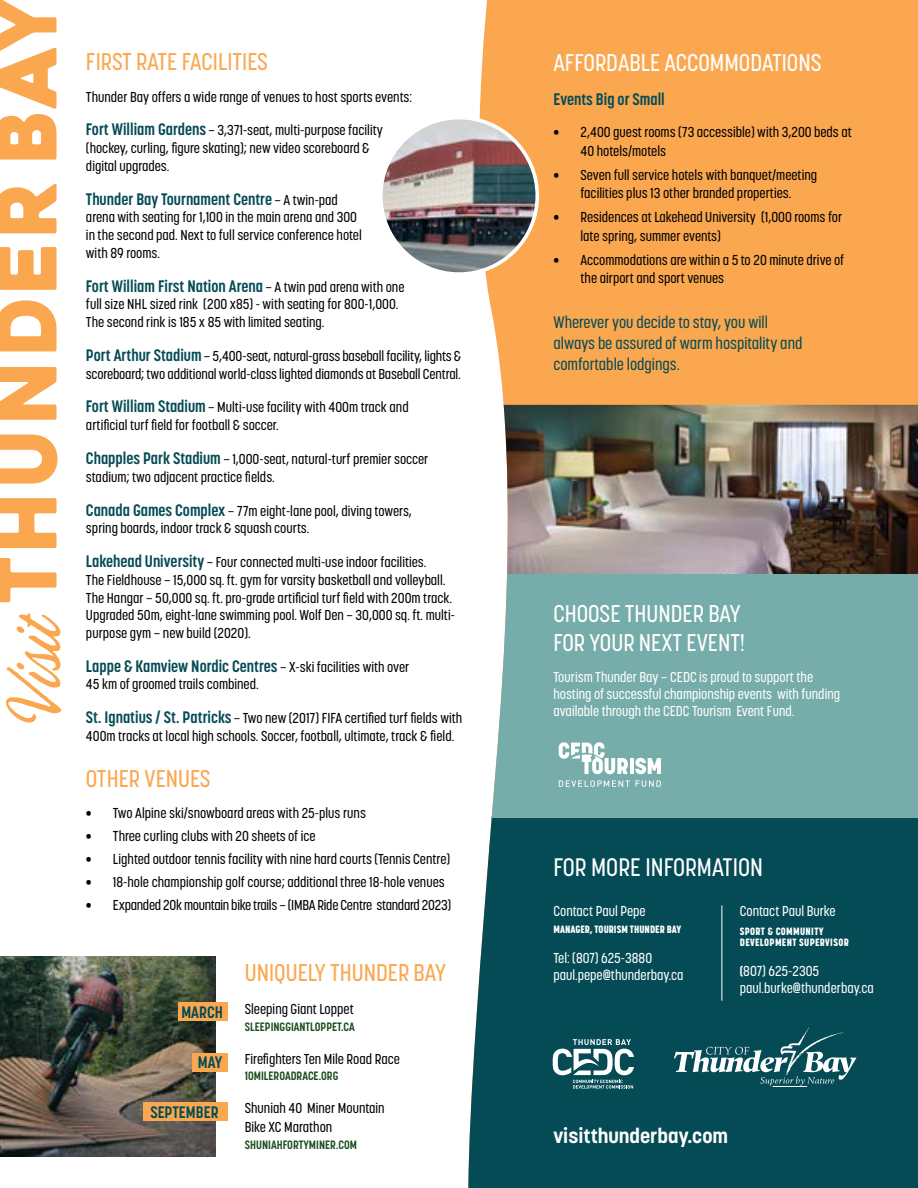
<style>
.page{position:relative;width:918px;height:1188px;background:#fff}
.page>*{position:absolute;margin:0;border:0;box-sizing:border-box;transform-origin:0 0}
.t1{font:500 25.05px "Korolev Condensed";color:#fff}
.t2{font:500 24px/28.8px "Korolev Condensed";color:#fff}
.t3{font:500 24px "Korolev Condensed";color:#faa750}
.t4{font:700 20.25px "Korolev";color:#fff}
.t5{font:700 16.5px "Korolev Condensed";color:#054b55}
.t6{font:500 16.5px/21.1px "Korolev Condensed";color:#054b55}
.t7{font:500 14.25px/17.7px "Korolev Condensed";color:#000}
.t8{font:500 14.25px/17.1px "Korolev Condensed";color:#fff}
.t9{font:500 14.25px "Korolev Condensed";letter-spacing:-.02em;color:#000}
.t10{font:700 12px "Korolev Condensed";color:#194d1c}
.t11{font:800 10.5px/10.5px "Korolev Condensed";letter-spacing:.03em;color:#fff}
.t12{font:800 10.5px "Korolev Condensed";color:#fff}
.s1{font-weight:700;font-size:16.5px;color:#054b55}
.s2{font-weight:500;font-size:14.25px;color:#000}
.s3{font-weight:700;font-size:13.5px}
</style>
<div class="page">
<div style="left:479px;top:0;width:439px;height:409px;background:#faa750"></div>
<img style="left:504px;top:405px;width:414px;height:169px">
<div style="left:468px;top:816px;width:450px;height:372px;background:#054b55"></div>
<svg style="left:553px;top:1039px;width:81px;height:50px"></svg>
<hr style="left:722px;top:906px;width:1px;height:95px;background:#fff">
<div style="left:472px;top:574px;width:446px;height:244px;background:#76aca9"></div>
<svg style="left:559px;top:780px;width:71px;height:7px"></svg>
<svg style="left:636px;top:780px;width:25px;height:7px"></svg>
<svg style="left:559px;top:742px;width:69px;height:32px"></svg>
<hr style="left:630px;top:758px;width:4px;height:16px;background:#fff">
<svg style="left:635px;top:758px;width:26px;height:16px"></svg>
<img style="left:0;top:956px;width:216px;height:201px">
<div style="left:178px;top:1003px;width:49px;height:18px;background:#faa750"></div>
<div style="left:143px;top:1103px;width:84px;height:18px;background:#faa750"></div>
<div style="left:192px;top:1053px;width:35px;height:18px;background:#faa750"></div>
<img style="left:384px;top:128px;width:153px;height:146px">
<div style="left:379px;top:116px;width:160px;height:160px;border:4px solid #fff;border-radius:50%"></div>
<svg style="left:6px;top:613px;width:56px;height:110px"></svg>
<svg style="left:0;top:0;width:57px;height:602px"></svg>
<svg style="left:674px;top:1027px;width:183px;height:58px"></svg>
<h2 class="t3" style="left:86px;top:48px;width:183px">FIRST RATE FACILITIES</h2>
<p class="t7" style="left:86px;top:88px;width:327px">Thunder Bay offers a wide range of venues to host sports events:</p>
<p class="t7" style="left:86px;top:122px;width:298px"><span class="s1">Fort William Gardens</span> – 3,371-seat, multi-purpose facility (hockey, curling, figure skating); new video scoreboard &amp; digital upgrades.</p>
<p class="t5" style="left:86px;top:189px;width:254px">Thunder Bay Tournament Centre <span class="s2">– A twin-pad</span></p>
<p class="t7" style="left:86px;top:208px;width:277px">arena with seating for 1,100 in the main arena and 300 in the second pad. Next to full service conference hotel with 89 rooms.</p>
<p class="t5" style="left:86px;top:276px;width:320px">Fort William First Nation Arena <span class="s2">– A twin pad arena with one</span></p>
<p class="t7" style="left:86px;top:295px;width:314px">full size NHL sized rink (200 x85) - with seating for 800-1,000.<br>The second rink is 185 x 85 with limited seating.</p>
<p class="t7" style="left:86px;top:347px;width:377px"><span class="s1">Port Arthur Stadium</span> – 5,400-seat, natural-grass baseball facility, lights &amp; scoreboard; two additional world-class lighted diamonds at Baseball Central.</p>
<p class="t7" style="left:86px;top:399px;width:324px"><span class="s1">Fort William Stadium</span> – Multi-use facility with 400m track and artificial turf field for football &amp; soccer.</p>
<p class="t7" style="left:86px;top:450px;width:344px"><span class="s1">Chapples Park Stadium</span> – 1,000-seat, natural-turf premier soccer stadium; two adjacent practice fields.</p>
<p class="t7" style="left:86px;top:502px;width:328px"><span class="s1">Canada Games Complex</span> – 77m eight-lane pool, diving towers, spring boards, indoor track &amp; squash courts.</p>
<p class="t7" style="left:86px;top:553px;width:371px"><span class="s1">Lakehead University</span> – Four connected multi-use indoor facilities.<br>The Fieldhouse – 15,000 sq. ft. gym for varsity basketball and volleyball.<br>The Hangar – 50,000 sq. ft. pro-grade artificial turf field with 200m track.<br>Upgraded 50m, eight-lane swimming pool. Wolf Den – 30,000 sq. ft. multi&shy;purpose gym – new build (2020).</p>
<p class="t5" style="left:86px;top:656px;width:325px">Lappe &amp; Kamview Nordic Centres <span class="s2">– X-ski facilities with over</span></p>
<p class="t7" style="left:86px;top:676px;width:174px">45 km of groomed trails combined.</p>
<p class="t7" style="left:86px;top:709px;width:378px"><span class="s1">St. Ignatius / St. Patricks</span> – Two new (2017) FIFA certified turf fields with<br>400m tracks at local high schools. Soccer, football, ultimate, track &amp; field.</p>
<h2 class="t3" style="left:86px;top:764px;width:126px">OTHER VENUES</h2>
<p class="t7" style="left:86px;top:804px;width:282px">• Two Alpine ski/snowboard areas with 25-plus runs</p>
<p class="t7" style="left:86px;top:827px;width:231px">• Three curling clubs with 20 sheets of ice</p>
<p class="t7" style="left:86px;top:850px;width:366px">• Lighted outdoor tennis facility with nine hard courts (Tennis Centre)</p>
<p class="t7" style="left:86px;top:873px;width:360px">• 18-hole championship golf course; additional three 18-hole venues</p>
<p class="t9" style="left:86px;top:897px;width:367px">• Expanded 20k mountain bike trails – (IMBA Ride Centre standard 2023)</p>
<p class="t5" style="left:181px;top:1002px;width:43px">MARCH</p>
<p class="t5" style="left:198px;top:1052px;width:26px">MAY</p>
<p class="t5" style="left:150px;top:1102px;width:70px">SEPTEMBER</p>
<h2 class="t3" style="left:245px;top:959px;width:203px">UNIQUELY THUNDER BAY</h2>
<p class="t7" style="left:245px;top:1000px;width:111px">Sleeping Giant Loppet</p>
<p class="t10" style="left:245px;top:1019px;width:112px">SLEEPINGGIANTLOPPET.CA</p>
<p class="t7" style="left:245px;top:1050px;width:157px">Firefighters Ten Mile Road Race</p>
<p class="t10" style="left:245px;top:1069px;width:95px">10MILEROADRACE.ORG</p>
<p class="t7" style="left:245px;top:1098px;width:141px;line-height:19.4px">Shuniah 40 Miner Mountain<br>Bike XC Marathon</p>
<p class="t10" style="left:245px;top:1138px;width:114px">SHUNIAHFORTYMINER.COM</p>
<h2 class="t2" style="left:554px;top:48px;width:270px">AFFORDABLE ACCOMMODATIONS</h2>
<p class="t5" style="left:554px;top:90px;width:113px">Events Big or Small</p>
<p class="t7" style="left:581px;top:123px;width:273px;line-height:18.5px;text-indent:-27px">• 2,400 guest rooms (73 accessible) with 3,200 beds at<br>40 hotels/motels</p>
<p class="t7" style="left:554px;top:165px;width:265px;line-height:18.5px;text-align:center">• Seven full service hotels with banquet/meeting facilities plus 13 other branded properties.</p>
<p class="t7" style="left:581px;top:208px;width:263px;line-height:18.5px;text-indent:-27px">• Residences at Lakehead University (1,000 rooms for late spring, summer events)</p>
<p class="t7" style="left:581px;top:250px;width:265px;line-height:18.5px;text-indent:-27px">• Accommodations are within a 5 to 20 minute drive of the airport and sport venues</p>
<p class="t6" style="left:554px;top:312px;width:251px">Wherever you decide to stay, you will always be assured of warm hospitality and comfortable lodgings.</p>
<h2 class="t2" style="left:554px;top:599px;width:193px">CHOOSE THUNDER BAY<br>FOR YOUR NEXT EVENT!</h2>
<p class="t8" style="left:554px;top:668px;width:288px">Tourism Thunder Bay – CEDC is proud to support the hosting of successful championship events with funding available through the CEDC Tourism Event Fund.</p>
<h1 class="t1" style="left:554px;top:853px;width:211px">FOR MORE INFORMATION</h1>
<p class="t8" style="left:554px;top:902px;width:94px">Contact Paul Pepe</p>
<p class="t12" style="left:554px;top:923px;width:129px">MANAGER, TOURISM THUNDER BAY</p>
<p class="t8" style="left:554px;top:950px;width:132px">Tel: (807) 625-3880 paul.pepe@thunderbay.ca</p>
<p class="t8" style="left:740px;top:903px;width:97px">Contact Paul Burke</p>
<p class="t11" style="left:740px;top:926px;width:110px">SPORT &amp; COMMUNITY<br>DEVELOPMENT SUPERVISOR</p>
<p class="t8" style="left:740px;top:963px;width:135px"><span class="s3">(</span>807) 625-2305 paul.burke@thunderbay.ca</p>
<h3 class="t4" style="left:553px;top:1124px;width:176px">visitthunderbay.com</h3>
</div>
